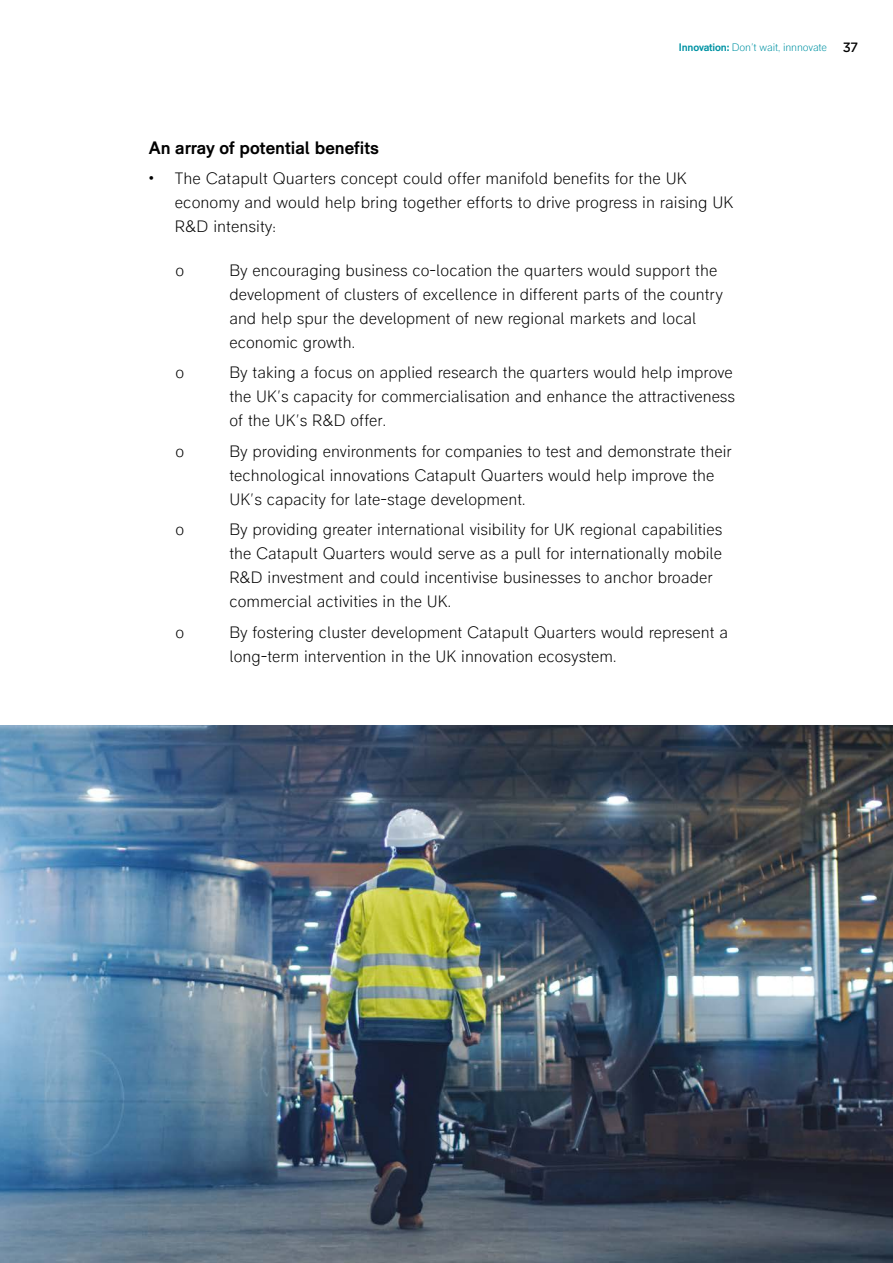
<style>
.page{position:relative;width:893px;height:1263px;background:#fff}
.page>*{position:absolute;margin:0;border:0;box-sizing:border-box;transform-origin:0 0}
.t1{font:700 18px "RM Pro";color:#000}
.t2{font:300 16.5px/24px "RM Pro";color:#000}
.t3{font:300 10.8px "RM Pro";letter-spacing:-.015em;color:#0093a4}
.s1{font-weight:700}
.s2{font-weight:400;font-size:13.5px;color:#000}
</style>
<div class="page">
<img style="left:0;top:725px;width:893px;height:538px">
<p class="t3" style="left:679px;top:41px;width:181px"><span class="s1">Innovation:</span> Don’t wait, innnovate <span class="s2">37</span></p>
<p class="t1" style="left:149px;top:137px;width:232px">An array of potential benefits</p>
<p class="t2" style="left:175px;top:167px;width:560px;text-indent:-26px"><span class="s1">•</span> The Catapult Quarters concept could offer manifold benefits for the UK economy and would help bring together efforts to drive progress in raising UK<br>R&amp;D intensity:</p>
<p class="t2" style="left:175px;top:259px;width:10px">o</p>
<p class="t2" style="left:229px;top:259px;width:495px">By encouraging business co-location the quarters would support the development of clusters of excellence in different parts of the country and help spur the development of new regional markets and local economic growth.</p>
<p class="t2" style="left:175px;top:361px;width:10px">o</p>
<p class="t2" style="left:229px;top:361px;width:507px">By taking a focus on applied research the quarters would help improve the UK’s capacity for commercialisation and enhance the attractiveness of the UK’s R&amp;D offer.</p>
<p class="t2" style="left:175px;top:440px;width:10px">o</p>
<p class="t2" style="left:229px;top:440px;width:504px">By providing environments for companies to test and demonstrate their technological innovations Catapult Quarters would help improve the<br>UK’s capacity for late-stage development.</p>
<p class="t2" style="left:175px;top:518px;width:10px">o</p>
<p class="t2" style="left:229px;top:518px;width:494px">By providing greater international visibility for UK regional capabilities the Catapult Quarters would serve as a pull for internationally mobile R&amp;D investment and could incentivise businesses to anchor broader commercial activities in the UK.</p>
<p class="t2" style="left:175px;top:620px;width:10px">o</p>
<p class="t2" style="left:229px;top:620px;width:500px">By fostering cluster development Catapult Quarters would represent a long-term intervention in the UK innovation ecosystem.</p>
</div>
